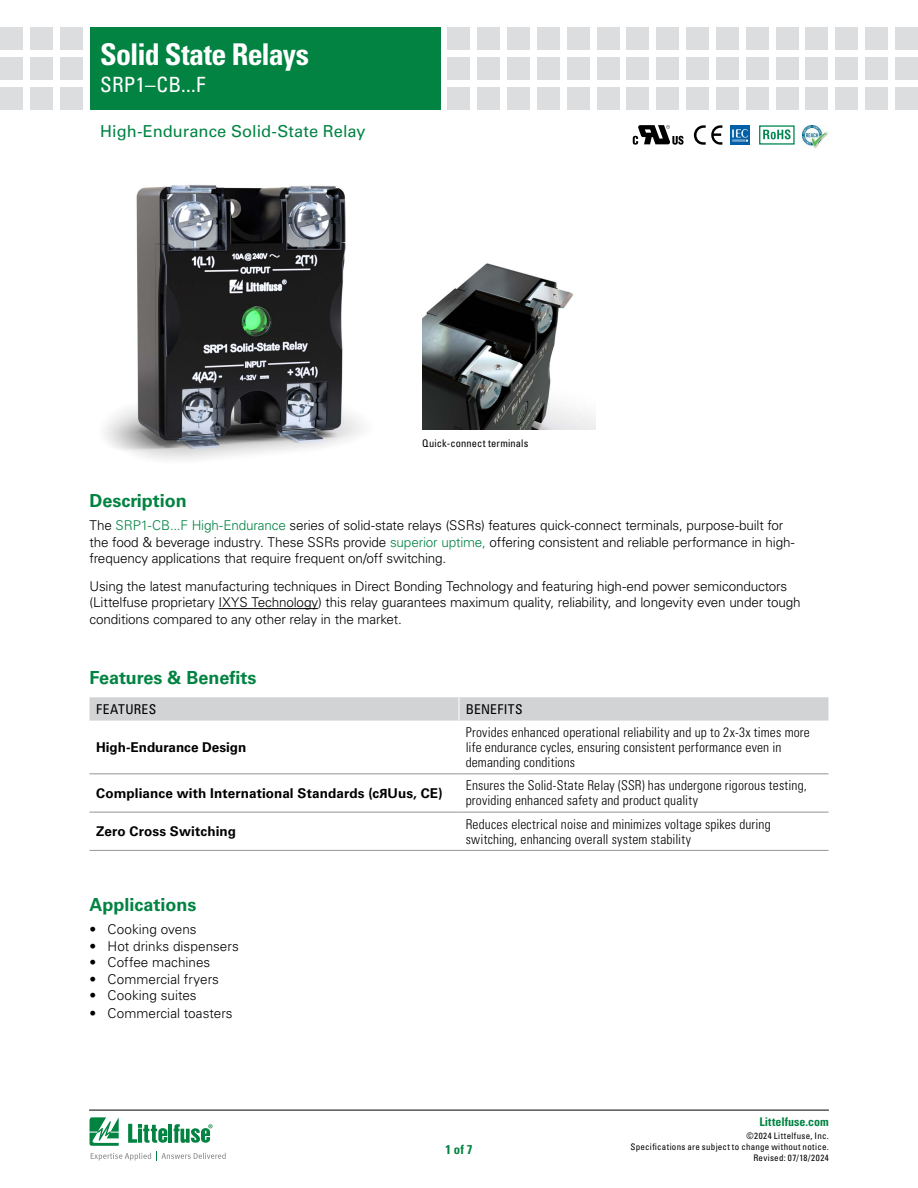
<style>
.page{position:relative;width:918px;height:1188px;background:#fff}
.page>*{position:absolute;margin:0;border:0;box-sizing:border-box;transform-origin:0 0}
.t1{font:700 condensed 30px "Univers LT Std";letter-spacing:-.025em;color:#fff}
.t2{font:condensed 21px "Univers LT Std";letter-spacing:.005em;color:#fff}
.FACTS_HEAD{font:700 18px "Univers LT Std";color:#028342}
.PRODUCT_SUBHEAD{font:16.5px "Univers LT Std";color:#028342}
.Body_1{font:300 13.5px/16.5px "Univers LT Std";letter-spacing:-.01em;color:#000}
.Benefit_column_text{font:300 condensed 13.5px/15px "Univers LT Std";letter-spacing:.01em;color:#000}
.Feature_column_text{font:700 13.5px "Univers LT Std";letter-spacing:.005em;color:#000}
.F___B_header_text{font:condensed 13.5px "Univers LT Std";letter-spacing:.025em;color:#000}
.t3{font:700 condensed 12.75px "Univers LT Std";color:#028342}
.t4{font:700 condensed 12px "Univers LT Std";letter-spacing:.005em;color:#028342}
.Body_1-2{font:condensed 10.5px "Univers LT Std";letter-spacing:.015em;color:#000}
.t5{font:condensed 9px/10.8px "Univers LT Std";letter-spacing:.03em;color:#000;text-align:right}
.s1{color:#028342}
.s2{font-family:"Myriad Pro"}
</style>
<div class="page">
<hr style="left:89px;top:1110px;width:740px;height:1px;background:#000">
<div style="left:90px;top:27px;width:351px;height:82px;background:#028342"></div>
<div style="left:60px;top:27px;width:23px;height:23px;background:#dcddde"></div>
<div style="left:60px;top:57px;width:23px;height:23px;background:#dcddde"></div>
<div style="left:60px;top:87px;width:23px;height:22px;background:#dcddde"></div>
<div style="left:30px;top:27px;width:23px;height:23px;background:#dcddde"></div>
<div style="left:30px;top:57px;width:23px;height:23px;background:#dcddde"></div>
<div style="left:30px;top:87px;width:23px;height:22px;background:#dcddde"></div>
<div style="left:0;top:27px;width:23px;height:23px;background:#dcddde"></div>
<div style="left:0;top:57px;width:23px;height:23px;background:#dcddde"></div>
<div style="left:0;top:87px;width:23px;height:22px;background:#dcddde"></div>
<div style="left:448px;top:27px;width:22px;height:23px;background:#dcddde"></div>
<div style="left:448px;top:57px;width:22px;height:23px;background:#dcddde"></div>
<div style="left:448px;top:87px;width:22px;height:22px;background:#dcddde"></div>
<div style="left:477px;top:27px;width:23px;height:23px;background:#dcddde"></div>
<div style="left:477px;top:57px;width:23px;height:23px;background:#dcddde"></div>
<div style="left:477px;top:87px;width:23px;height:22px;background:#dcddde"></div>
<div style="left:507px;top:27px;width:23px;height:23px;background:#dcddde"></div>
<div style="left:507px;top:57px;width:23px;height:23px;background:#dcddde"></div>
<div style="left:507px;top:87px;width:23px;height:22px;background:#dcddde"></div>
<div style="left:537px;top:27px;width:23px;height:23px;background:#dcddde"></div>
<div style="left:537px;top:57px;width:23px;height:23px;background:#dcddde"></div>
<div style="left:537px;top:87px;width:23px;height:22px;background:#dcddde"></div>
<div style="left:567px;top:27px;width:23px;height:23px;background:#dcddde"></div>
<div style="left:567px;top:57px;width:23px;height:23px;background:#dcddde"></div>
<div style="left:567px;top:87px;width:23px;height:22px;background:#dcddde"></div>
<div style="left:597px;top:27px;width:23px;height:23px;background:#dcddde"></div>
<div style="left:597px;top:57px;width:23px;height:23px;background:#dcddde"></div>
<div style="left:597px;top:87px;width:23px;height:22px;background:#dcddde"></div>
<div style="left:627px;top:27px;width:22px;height:23px;background:#dcddde"></div>
<div style="left:627px;top:57px;width:22px;height:23px;background:#dcddde"></div>
<div style="left:627px;top:87px;width:22px;height:22px;background:#dcddde"></div>
<div style="left:656px;top:27px;width:23px;height:23px;background:#dcddde"></div>
<div style="left:656px;top:57px;width:23px;height:23px;background:#dcddde"></div>
<div style="left:656px;top:87px;width:23px;height:22px;background:#dcddde"></div>
<div style="left:686px;top:27px;width:23px;height:23px;background:#dcddde"></div>
<div style="left:686px;top:57px;width:23px;height:23px;background:#dcddde"></div>
<div style="left:686px;top:87px;width:23px;height:22px;background:#dcddde"></div>
<div style="left:716px;top:27px;width:23px;height:23px;background:#dcddde"></div>
<div style="left:716px;top:57px;width:23px;height:23px;background:#dcddde"></div>
<div style="left:716px;top:87px;width:23px;height:22px;background:#dcddde"></div>
<div style="left:746px;top:27px;width:23px;height:23px;background:#dcddde"></div>
<div style="left:746px;top:57px;width:23px;height:23px;background:#dcddde"></div>
<div style="left:746px;top:87px;width:23px;height:22px;background:#dcddde"></div>
<div style="left:805px;top:27px;width:23px;height:23px;background:#dcddde"></div>
<div style="left:805px;top:57px;width:23px;height:23px;background:#dcddde"></div>
<div style="left:805px;top:87px;width:23px;height:22px;background:#dcddde"></div>
<div style="left:776px;top:27px;width:22px;height:23px;background:#dcddde"></div>
<div style="left:776px;top:57px;width:22px;height:23px;background:#dcddde"></div>
<div style="left:776px;top:87px;width:22px;height:22px;background:#dcddde"></div>
<div style="left:835px;top:27px;width:23px;height:23px;background:#dcddde"></div>
<div style="left:835px;top:57px;width:23px;height:23px;background:#dcddde"></div>
<div style="left:835px;top:87px;width:23px;height:22px;background:#dcddde"></div>
<div style="left:865px;top:27px;width:23px;height:23px;background:#dcddde"></div>
<div style="left:865px;top:57px;width:23px;height:23px;background:#dcddde"></div>
<div style="left:865px;top:87px;width:23px;height:22px;background:#dcddde"></div>
<div style="left:895px;top:27px;width:23px;height:23px;background:#dcddde"></div>
<div style="left:895px;top:57px;width:23px;height:23px;background:#dcddde"></div>
<div style="left:895px;top:87px;width:23px;height:22px;background:#dcddde"></div>
<svg style="left:90px;top:1117px;width:136px;height:44px"></svg>
<img style="left:422px;top:263px;width:173px;height:167px">
<hr style="left:219px;top:608px;width:99px;height:1px;background:#000">
<svg style="left:90px;top:697px;width:738px;height:24px;background:#d2d4d5"></svg>
<hr style="left:90px;top:773px;width:369px;height:1px;background:#939598">
<hr style="left:459px;top:773px;width:369px;height:1px;background:#939598">
<hr style="left:90px;top:812px;width:369px;height:1px;background:#939598">
<hr style="left:459px;top:812px;width:369px;height:1px;background:#939598">
<hr style="left:90px;top:850px;width:369px;height:1px;background:#939598">
<hr style="left:459px;top:850px;width:369px;height:1px;background:#939598">
<img style="left:105px;top:184px;width:257px;height:276px">
<svg style="left:694px;top:125px;width:28px;height:20px"></svg>
<img style="left:730px;top:125px;width:20px;height:20px">
<svg style="left:763px;top:129px;width:28px;height:10px"></svg>
<img style="left:802px;top:125px;width:26px;height:23px">
<svg style="left:633px;top:125px;width:51px;height:20px"></svg>
<h1 class="t1" style="left:100px;top:36px;width:210px">Solid State Relays</h1>
<h2 class="t2" style="left:100px;top:71px;width:107px">SRP1–CB...F</h2>
<p class="PRODUCT_SUBHEAD" style="left:100px;top:122px;width:267px">High-Endurance Solid-State Relay</p>
<p class="Body_1-2" style="left:422px;top:437px;width:108px">Quick-connect terminals</p>
<p class="FACTS_HEAD" style="left:90px;top:490px;width:99px">Description</p>
<p class="Body_1" style="left:90px;top:517px;width:707px">The <span class="s1">SRP1-CB...F High-Endurance</span> series of solid-state relays (SSRs) features quick-connect terminals, purpose-built for the food &amp; beverage industry. These SSRs provide <span class="s1">superior uptime,</span> offering consistent and reliable performance in high&shy;frequency applications that require frequent on/off switching.</p>
<p class="Body_1" style="left:90px;top:578px;width:713px">Using the latest manufacturing techniques in Direct Bonding Technology and featuring high-end power semiconductors (Littelfuse proprietary IXYS Technology) this relay guarantees maximum quality, reliability, and longevity even under tough conditions compared to any other relay in the market.</p>
<p class="FACTS_HEAD" style="left:90px;top:667px;width:168px">Features &amp; Benefits</p>
<p class="F___B_header_text" style="left:96px;top:700px;width:61px">FEATURES</p>
<p class="F___B_header_text" style="left:466px;top:700px;width:58px">BENEFITS</p>
<p class="Feature_column_text" style="left:96px;top:739px;width:152px">High-Endurance Design</p>
<p class="Benefit_column_text" style="left:466px;top:725px;width:346px">Provides enhanced operational reliability and up to 2x-3x times more life endurance cycles, ensuring consistent performance even in demanding conditions</p>
<p class="Feature_column_text" style="left:96px;top:785px;width:348px">Compliance with International Standards (c<span class="s2">Я</span>Uus, CE)</p>
<p class="Benefit_column_text" style="left:466px;top:778px;width:343px">Ensures the Solid-State Relay (SSR) has undergone rigorous testing, providing enhanced safety and product quality</p>
<p class="Feature_column_text" style="left:96px;top:823px;width:141px">Zero Cross Switching</p>
<p class="Benefit_column_text" style="left:466px;top:816px;width:306px">Reduces electrical noise and minimizes voltage spikes during switching, enhancing overall system stability</p>
<p class="FACTS_HEAD" style="left:90px;top:894px;width:109px">Applications</p>
<p class="Body_1" style="left:90px;top:921px;width:109px">• Cooking ovens</p>
<p class="Body_1" style="left:90px;top:938px;width:151px">• Hot drinks dispensers</p>
<p class="Body_1" style="left:90px;top:954px;width:122px">• Coffee machines</p>
<p class="Body_1" style="left:90px;top:971px;width:131px">• Commercial fryers</p>
<p class="Body_1" style="left:90px;top:987px;width:109px">• Cooking suites</p>
<p class="Body_1" style="left:90px;top:1005px;width:145px">• Commercial toasters</p>
<p class="t3" style="left:445px;top:1142px;width:29px">1 of 7</p>
<p class="t4" style="left:759px;top:1115px;width:71px">Littelfuse.com</p>
<p class="t5" style="left:631px;top:1131px;width:200px">©2024 Littelfuse, Inc.<br>Specifications are subject to change without notice.<br>Revised: 07/18/2024</p>
</div>
